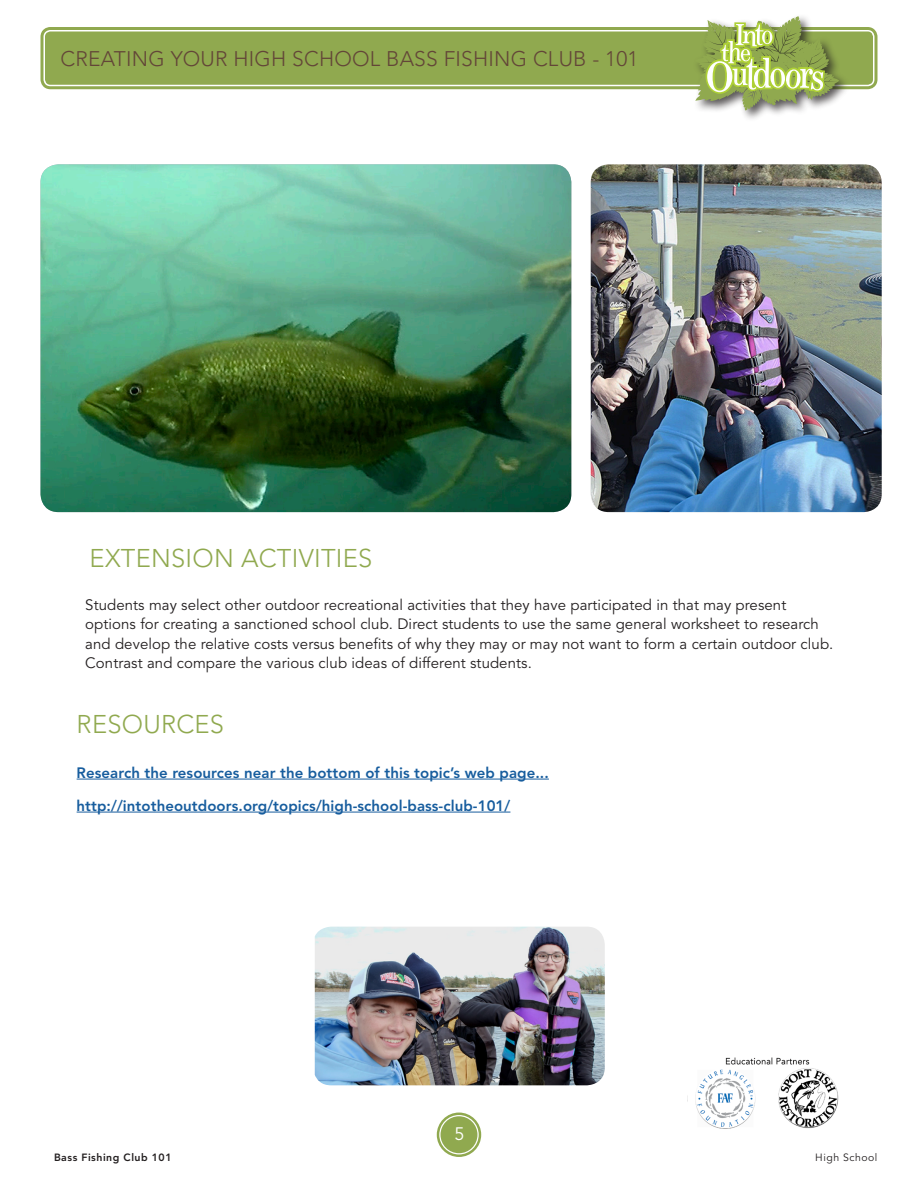
<style>
.page{position:relative;width:918px;height:1188px;background:#fff}
.page>*{position:absolute;margin:0;border:0;box-sizing:border-box;transform-origin:0 0}
.H1-_Headline{font:300 25.5px "Avenir";letter-spacing:.01em;color:#90a94f}
.H1-_Headline-2{font:300 21px "Avenir";letter-spacing:.01em;color:#634638}
.t1{font:18px "Avenir";color:#fff}
.H1-_Headline-3{font:15px/19.5px "Avenir";letter-spacing:.005em;color:#231f20}
.H1-_Headline-4{font:800 15px "Avenir";letter-spacing:.005em;color:#175d9e}
.t2{font:800 10.5px "Avenir";letter-spacing:.05em;color:#231f20}
.t3{font:10.5px "Avenir";letter-spacing:.05em;color:#231f20}
</style>
<div class="page">
<div style="left:441px;top:1116px;width:36px;height:37px;background:#90a94f;border-radius:50%"></div>
<div style="left:437px;top:1113px;width:44px;height:44px;border:2px solid #90a94f;border-radius:50%"></div>
<div style="left:442px;top:1118px;width:34px;height:34px;border:2px solid #90a94f;border-radius:50%"></div>
<div style="left:45px;top:32px;width:828px;height:53px;background:#90a94f;border-radius:5px"></div>
<div style="left:40px;top:27px;width:837px;height:62px;border:3px solid #90a94f;border-radius:8px"></div>
<div style="left:47px;top:33px;width:824px;height:50px;border:3px solid #90a94f;border-radius:2px"></div>
<img style="left:40px;top:164px;width:531px;height:348px">
<div style="left:692px;top:14px;width:159px;height:109px;background:#231f20;opacity:.75"></div>
<svg style="left:704px;top:14px;width:123px;height:109px"></svg>
<svg style="left:694px;top:16px;width:145px;height:95px"></svg>
<img style="left:695px;top:1057px;width:144px;height:72px">
<img style="left:591px;top:164px;width:291px;height:348px">
<hr style="left:77px;top:779px;width:472px;height:1px;background:#175d9e">
<hr style="left:77px;top:812px;width:433px;height:1px;background:#175d9e">
<img style="left:315px;top:927px;width:290px;height:158px">
<p class="H1-_Headline-2" style="left:60px;top:47px;width:579px">CREATING YOUR HIGH SCHOOL BASS FISHING CLUB - 101</p>
<p class="H1-_Headline" style="left:90px;top:544px;width:284px">EXTENSION ACTIVITIES</p>
<p class="H1-_Headline-3" style="left:85px;top:595px;width:750px">Students may select other outdoor recreational activities that they have participated in that may present options for creating a sanctioned school club. Direct students to use the same general worksheet to research and develop the relative costs versus benefits of why they may or may not want to form a certain outdoor club.<br>Contrast and compare the various club ideas of different students.</p>
<p class="H1-_Headline" style="left:77px;top:710px;width:149px">RESOURCES</p>
<p class="H1-_Headline-4" style="left:77px;top:763px;width:474px">Research the resources near the bottom of this topic’s web page...</p>
<p class="H1-_Headline-4" style="left:77px;top:796px;width:435px">http://intotheoutdoors.org/topics/high-school-bass-club-101/</p>
<p class="t1" style="left:454px;top:1124px;width:11px">5</p>
<p class="t2" style="left:54px;top:1151px;width:119px">Bass Fishing Club 101</p>
<p class="t3" style="left:815px;top:1151px;width:64px">High School</p>
</div>
